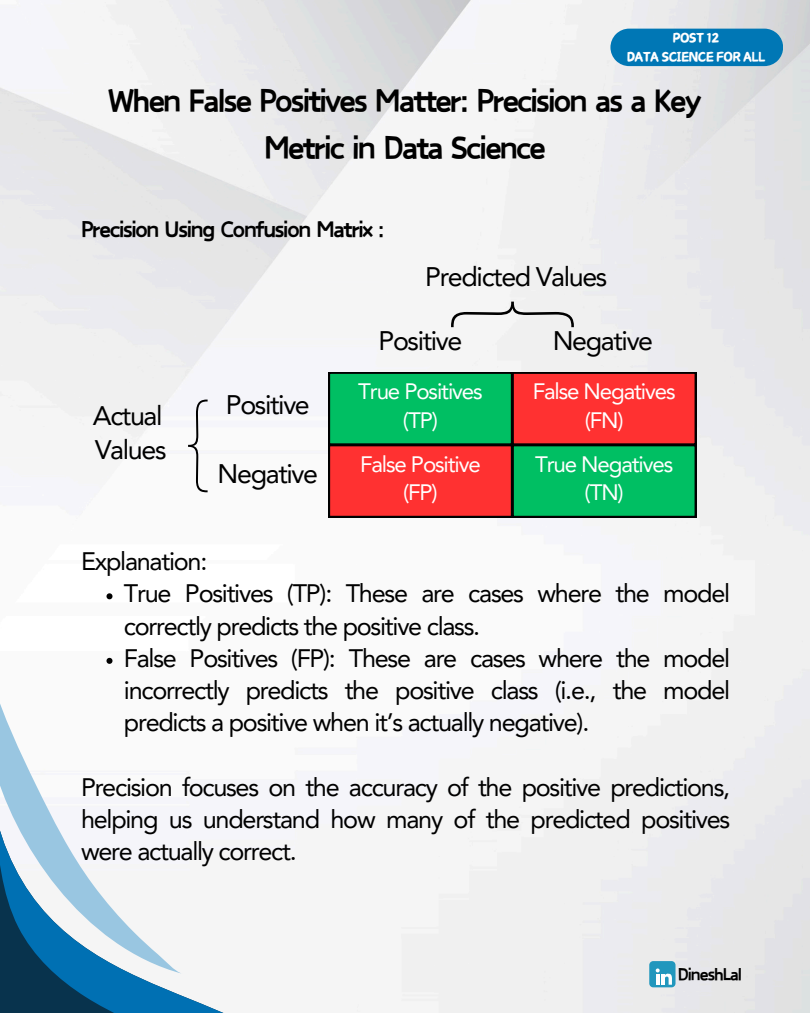
<style>
.page{position:relative;width:810px;height:1013px;background:#fff}
.page>*{position:absolute;margin:0;border:0;box-sizing:border-box;transform-origin:0 0}
.t1{font:900 35.8px/46.5px "Canva Funny";letter-spacing:-.05em;color:#000;text-align:center}
.t2{font:26.8px/34.5px "Avenir LT Pro";letter-spacing:-.05em;color:#000}
.t3{font:25.3px/32.2px "Avenir LT Pro";letter-spacing:-.05em;color:#000;text-align:justify}
.t4{font:900 25.3px "Canva Funny";letter-spacing:-.05em;color:#000}
.t5{font:22.3px/28.5px "Avenir LT Pro";letter-spacing:-.05em;color:#fff;text-align:center}
.t6{font:900 19.3px "Canva Funny";letter-spacing:-.05em;color:#000}
.t7{font:14.8px "Canva Champion";letter-spacing:-.05em;color:#fff}
</style>
<div class="page">
<img style="left:0;top:0;width:810px;height:1012px">
<div style="left:649px;top:961px;width:27px;height:26px;background:#2197bd;border-radius:4px"></div>
<svg style="left:656px;top:968px;width:16px;height:16px"></svg>
<div style="left:610px;top:29px;width:173px;height:37px;background:#0077b5"></div>
<svg style="left:329px;top:372px;width:367px;height:145px;background:#787145"></svg>
<svg style="left:188px;top:399px;width:20px;height:93px"></svg>
<svg style="left:451px;top:301px;width:123px;height:26px"></svg>
<svg style="left:0;top:799px;width:316px;height:213px;fill:#f5f5f5"></svg>
<svg style="left:0;top:680px;width:183px;height:293px;fill:#f5f5fa"></svg>
<svg style="left:106px;top:593px;width:6px;height:6px"></svg>
<svg style="left:106px;top:658px;width:6px;height:6px"></svg>
<p class="t7" style="left:673px;top:30px;width:48px">POST 12</p>
<h2 class="t7" style="left:627px;top:48px;width:140px">DATA SCIENCE FOR ALL</h2>
<h2 class="t1" style="left:108px;top:79px;width:595px">When False Positives Matter: Precision as a Key<br>Metric in Data Science</h2>
<h2 class="t4" style="left:81px;top:218px;width:305px">Precision Using Confusion Matrix :</h2>
<p class="t2" style="left:425px;top:261px;width:184px">Predicted Values</p>
<h2 class="t2" style="left:93px;top:401px;width:75px">Actual<br>Values</h2>
<h3 class="t2" style="left:226px;top:390px;width:86px">Positive</h3>
<h3 class="t2" style="left:218px;top:459px;width:102px">Negative</h3>
<h2 class="t2" style="left:378px;top:325px;width:86px">Positive</h2>
<p class="t2" style="left:553px;top:325px;width:102px">Negative</p>
<p class="t5" style="left:358px;top:379px;width:126px">True Positives (TP)</p>
<p class="t5" style="left:533px;top:379px;width:144px">False Negatives (FN)</p>
<p class="t5" style="left:360px;top:452px;width:122px">False Positive (FP)</p>
<h1 class="t5" style="left:535px;top:452px;width:140px">True Negatives (TN)</h1>
<h3 class="t3" style="left:81px;top:547px;width:128px">Explanation:</h3>
<h3 class="t3" style="left:124px;top:579px;width:608px">True Positives (TP): These are cases where the model correctly predicts the positive class.</h3>
<h2 class="t3" style="left:124px;top:644px;width:608px">False Positives (FP): These are cases where the model incorrectly predicts the positive class (i.e., the model predicts a positive when it’s actually negative).</h2>
<p class="t3" style="left:81px;top:773px;width:651px">Precision focuses on the accuracy of the positive predictions, helping us understand how many of the predicted positives were actually correct.</p>
<h2 class="t6" style="left:678px;top:965px;width:66px">DineshLal</h2>
</div>
